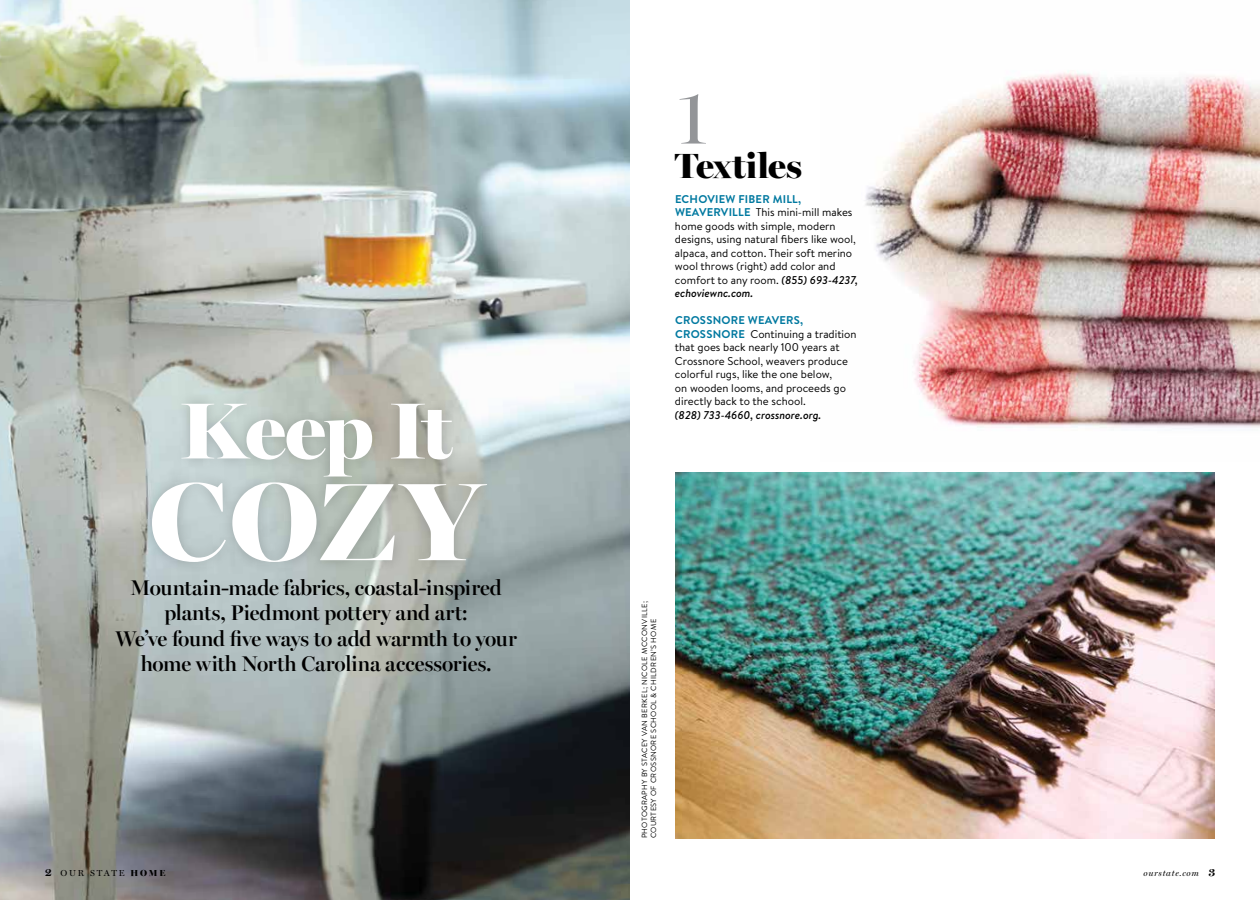
<style>
.page{position:relative;width:1260px;height:900px;background:#fff}
.page>*{position:absolute;margin:0;border:0;box-sizing:border-box;transform-origin:0 0}
.t1{font:900 111.25px "Miller Banner";color:#fff}
.t2{font:900 80px "Miller Banner";letter-spacing:-.03em;color:#fff}
.t3{font:80px "Miller Banner";color:#939598}
.t4{font:900 35px "Miller Banner";letter-spacing:.005em;color:#000}
.t5{font:600 21.25px/25.5px "Miller Banner";letter-spacing:-.005em;color:#000;text-align:center}
.t6{font:11.25px/13.5px "Brandon Text";color:#000}
.t7{font:italic 500 11.25px "Brandon Text";color:#000}
.t8{font:8.75px "Miller Display";letter-spacing:.21em;color:#000}
.t9{font:italic 8.75px "Miller Display";letter-spacing:.08em;color:#000}
.t10{font:7.5px/8.8px "Brandon Text";letter-spacing:.045em;color:#000}
.s1{font-weight:700;color:#0079a0}
.s2{font-weight:500;font-style:italic}
.s3{font-weight:700;font-size:11.25px}
.s4{font-family:"Miller Banner";font-weight:900}
.s5{font-weight:700;font-style:normal;font-size:11.25px}
</style>
<div class="page">
<img style="left:865px;top:71px;width:395px;height:357px">
<img style="left:675px;top:473px;width:540px;height:365px">
<img style="left:0;top:0;width:630px;height:900px">
<div style="left:139px;top:391px;width:358px;height:184px;background:#000;opacity:.2"></div>
<h2 class="t2" style="left:181px;top:382px;width:273px">Keep It</h2>
<h1 class="t1" style="left:150px;top:454px;width:335px">COZY</h1>
<h3 class="t5" style="left:131px;top:575px;width:373px">Mountain-made fabrics, coastal-inspired</h3>
<h2 class="t3" style="left:675px;top:69px;width:36px">1</h2>
<h3 class="t4" style="left:675px;top:145px;width:128px">Textiles</h3>
<p class="t6" style="left:675px;top:192px;width:185px"><span class="s1">ECHOVIEW FIBER MILL,<br>WEAVERVILLE</span> This mini-mill makes home goods with simple, modern designs, using natural fibers like wool, alpaca, and cotton. Their soft merino wool throws (right) add color and comfort to any room. <span class="s2">(855) 693-4237, echoviewnc.com.</span></p>
<p class="t6" style="left:675px;top:313px;width:183px"><span class="s1">CROSSNORE WEAVERS,<br>CROSSNORE</span> Continuing a tradition that goes back nearly 100 years at<br>Crossnore School, weavers produce colorful rugs, like the one below,<br>on wooden looms, and proceeds go directly back to the school.</p>
<p class="t7" style="left:675px;top:407px;width:148px">(828) 733-4660, crossnore.org.</p>
<h3 class="t5" style="left:115px;top:600px;width:403px">plants, Piedmont pottery and art:<br>We’ve found five ways to add warmth to your home with North Carolina accessories.</h3>
<p class="t10" style="left:640px;top:838px;width:239px;rotate:-90deg">PHOTOGRAPHY BY STACEY VAN BERKEL; NICOLE MCCONVILLE;<br>COURTESY OF CROSSNORE SCHOOL &amp; CHILDREN’S HOME</p>
<p class="t8" style="left:45px;top:868px;width:122px"><span class="s3">2</span> OUR STATE <span class="s4">HOME</span></p>
<p class="t9" style="left:1143px;top:868px;width:73px">ourstate.com <span class="s5">3</span></p>
</div>
